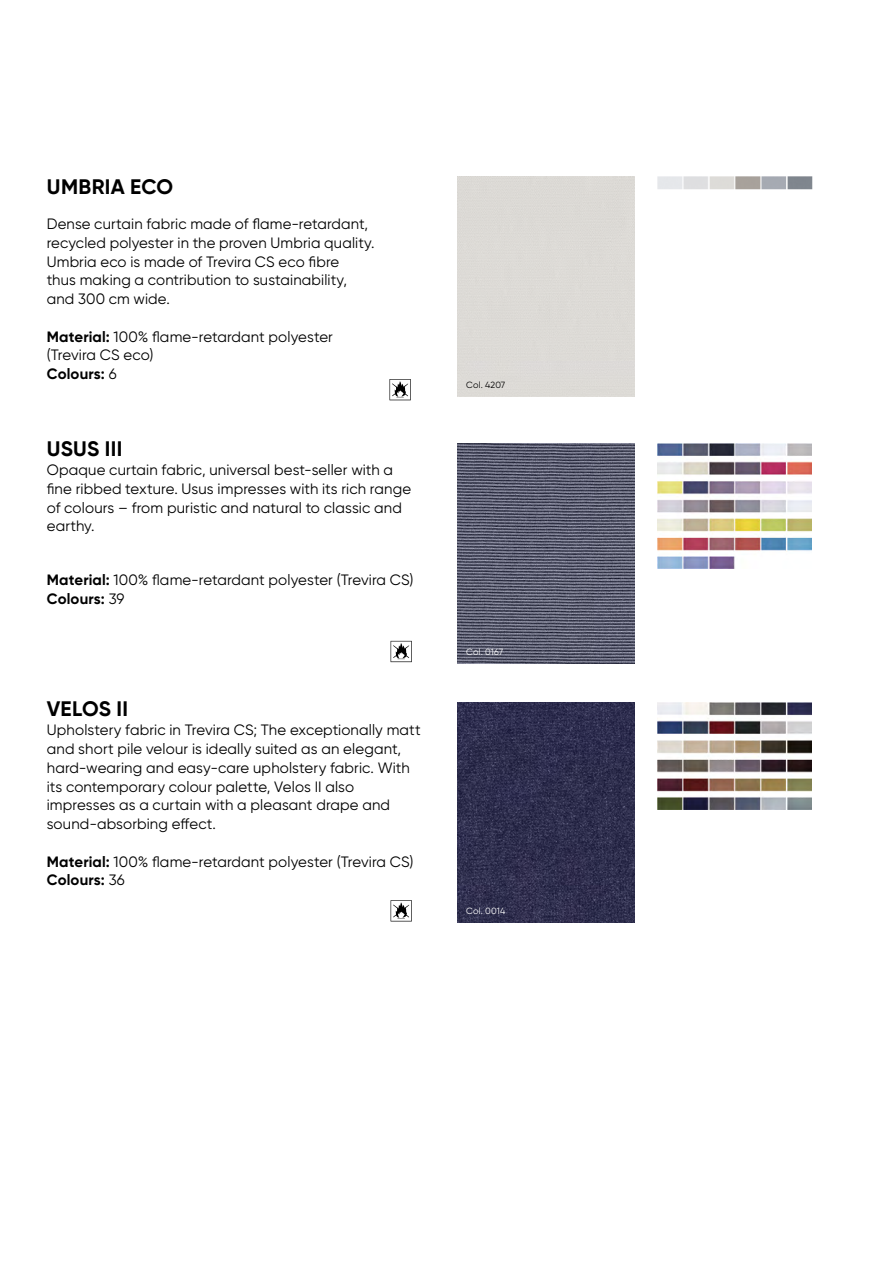
<style>
.page{position:relative;width:893px;height:1263px;background:#fff}
.page>*{position:absolute;margin:0;border:0;box-sizing:border-box;transform-origin:0 0}
.t1{font:700 21px "Gilroy";letter-spacing:.015em;color:#000}
.t2{font:15px/18.8px "Gilroy";letter-spacing:.01em;color:#000}
.t3{font:9px "Gilroy";letter-spacing:.02em;color:#fff}
.t4{font:9px "Gilroy";letter-spacing:.01em;color:#000}
.s1{font-weight:700}
</style>
<div class="page">
<svg style="left:389px;top:379px;width:22px;height:21px"></svg>
<img style="left:458px;top:702px;width:177px;height:220px">
<svg style="left:391px;top:900px;width:21px;height:21px"></svg>
<img style="left:657px;top:702px;width:154px;height:107px">
<img style="left:658px;top:176px;width:154px;height:13px">
<img style="left:458px;top:443px;width:177px;height:220px">
<svg style="left:391px;top:641px;width:21px;height:21px"></svg>
<img style="left:657px;top:443px;width:154px;height:126px">
<h1 class="t1" style="left:47px;top:173px;width:128px">UMBRIA ECO</h1>
<p class="t2" style="left:47px;top:214px;width:329px">Dense curtain fabric made of flame-retardant, recycled polyester in the proven Umbria quality.<br>Umbria eco is made of Trevira CS eco fibre<br>thus making a contribution to sustainability, and 300 cm wide.</p>
<p class="t2" style="left:47px;top:327px;width:288px"><span class="s1">Material:</span> 100% flame-retardant polyester (Trevira CS eco)<br><span class="s1">Colours:</span> 6</p>
<h1 class="t1" style="left:47px;top:436px;width:77px">USUS III</h1>
<p class="t2" style="left:47px;top:460px;width:366px">Opaque curtain fabric, universal best-seller with a fine ribbed texture. Usus impresses with its rich range of colours – from puristic and natural to classic and earthy.</p>
<p class="t2" style="left:47px;top:571px;width:368px"><span class="s1">Material:</span> 100% flame-retardant polyester (Trevira CS)<br><span class="s1">Colours:</span> 39</p>
<h1 class="t1" style="left:47px;top:695px;width:83px">VELOS II</h1>
<p class="t2" style="left:47px;top:721px;width:375px">Upholstery fabric in Trevira CS; The exceptionally matt and short pile velour is ideally suited as an elegant, hard-wearing and easy-care upholstery fabric. With its contemporary colour palette, Velos II also impresses as a curtain with a pleasant drape and sound-absorbing effect.</p>
<p class="t2" style="left:47px;top:852px;width:368px"><span class="s1">Material:</span> 100% flame-retardant polyester (Trevira CS)<br><span class="s1">Colours:</span> 36</p>
<p class="t4" style="left:466px;top:379px;width:41px">Col. 4207</p>
<p class="t3" style="left:466px;top:646px;width:39px">Col. 0167</p>
<p class="t3" style="left:466px;top:905px;width:41px">Col. 0014</p>
</div>
